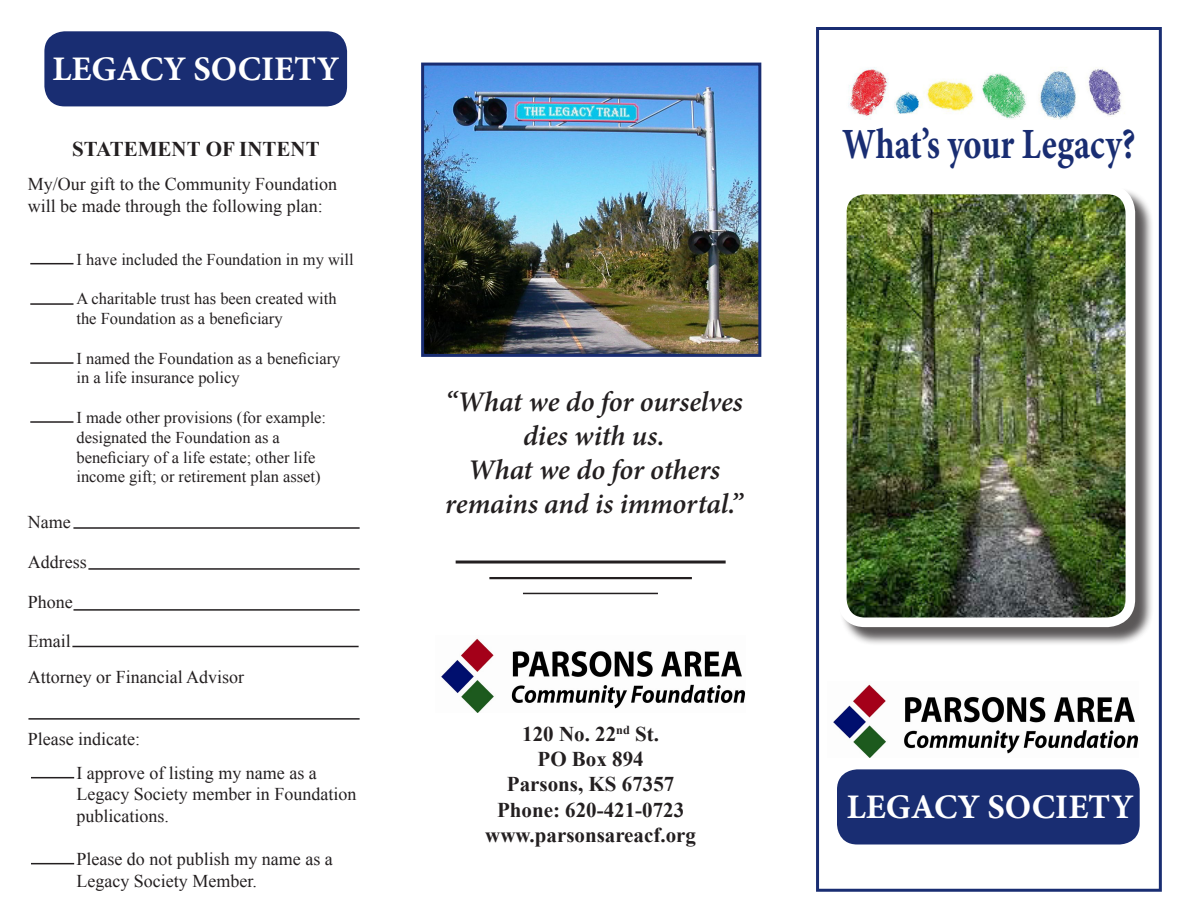
<style>
.page{position:relative;width:1188px;height:918px;background:#fff}
.page>*{position:absolute;margin:0;border:0;box-sizing:border-box;transform-origin:0 0}
.t1{font:700 43.2px "Minion Pro";color:#192d72;scale:.8 1}
.t2{font:700 34.5px "Minion Pro";color:#fff}
.t3{font:italic 600 28.5px "Minion Pro";letter-spacing:-.005em;color:#231f20}
.t4{font:700 21px "Times New Roman";color:#231f20}
.t5{font:18px/21.6px "Times New Roman";color:#231f20}
.t6{font:16.5px/19.8px "Times New Roman";color:#231f20}
</style>
<div class="page">
<div style="left:839px;top:187px;width:315px;height:459px;background:#231f20;opacity:.75"></div>
<img style="left:842px;top:189px;width:288px;height:433px">
<div style="left:837px;top:185px;width:298px;height:442px;border:10px solid #fff;border-radius:23px"></div>
<img style="left:848px;top:67px;width:277px;height:53px">
<img style="left:833px;top:684px;width:305px;height:74px">
<div style="left:837px;top:769px;width:303px;height:75px;background:#192d72;border-radius:20px"></div>
<img style="left:425px;top:67px;width:332px;height:286px">
<div style="left:421px;top:63px;width:340px;height:294px;border:3px solid #192d72"></div>
<hr style="left:30px;top:263px;width:44px;height:1px;background:#231f20">
<hr style="left:30px;top:303px;width:44px;height:2px;background:#231f20">
<hr style="left:30px;top:362px;width:44px;height:2px;background:#231f20">
<hr style="left:30px;top:421px;width:44px;height:2px;background:#231f20">
<hr style="left:73px;top:527px;width:287px;height:2px;background:#231f20">
<hr style="left:88px;top:568px;width:272px;height:2px;background:#231f20">
<hr style="left:74px;top:609px;width:286px;height:2px;background:#231f20">
<hr style="left:72px;top:646px;width:287px;height:1px;background:#231f20">
<hr style="left:28px;top:718px;width:332px;height:2px;background:#231f20">
<hr style="left:31px;top:777px;width:43px;height:1px;background:#231f20">
<hr style="left:31px;top:863px;width:43px;height:1px;background:#231f20">
<div style="left:44px;top:31px;width:303px;height:75px;background:#192d72;border-radius:20px"></div>
<img style="left:441px;top:638px;width:305px;height:74px">
<hr style="left:456px;top:561px;width:270px;height:3px;background:#231f20">
<hr style="left:489px;top:577px;width:203px;height:2px;background:#231f20">
<hr style="left:523px;top:593px;width:135px;height:1px;background:#231f20">
<div style="left:816px;top:27px;width:346px;height:865px;border:3px solid #192d72"></div>
<p class="t2" style="left:53px;top:44px;width:288px">LEGACY SOCIETY</p>
<p class="t4" style="left:72px;top:134px;width:249px">STATEMENT OF INTENT</p>
<p class="t5" style="left:28px;top:173px;width:311px">My/Our gift to the Community Foundation</p>
<p class="t5" style="left:28px;top:194px;width:296px">will be made through the following plan:</p>
<p class="t6" style="left:76px;top:249px;width:279px">I have included the Foundation in my will</p>
<p class="t6" style="left:76px;top:288px;width:262px">A charitable trust has been created with the Foundation as a beneficiary</p>
<p class="t6" style="left:76px;top:348px;width:265px">I named the Foundation as a beneficiary in a life insurance policy</p>
<p class="t6" style="left:76px;top:407px;width:251px">I made other provisions (for example: designated the Foundation as a beneficiary of a life estate; other life income gift; or retirement plan asset)</p>
<p class="t5" style="left:28px;top:511px;width:44px">Name</p>
<p class="t5" style="left:28px;top:551px;width:60px">Address</p>
<p class="t5" style="left:28px;top:590px;width:46px">Phone</p>
<p class="t5" style="left:28px;top:630px;width:45px">Email</p>
<p class="t5" style="left:28px;top:666px;width:218px">Attorney or Financial Advisor</p>
<p class="t5" style="left:28px;top:728px;width:114px">Please indicate:</p>
<p class="t5" style="left:76px;top:762px;width:281px">I approve of listing my name as a<br>Legacy Society member in Foundation publications.</p>
<p class="t5" style="left:76px;top:848px;width:258px">Please do not publish my name as a<br>Legacy Society Member.</p>
<p class="t3" style="left:445px;top:382px;width:299px">“What we do for ourselves</p>
<p class="t3" style="left:523px;top:416px;width:143px">dies with us.</p>
<p class="t3" style="left:468px;top:450px;width:254px">What we do for others</p>
<p class="t3" style="left:445px;top:484px;width:299px">remains and is immortal.”</p>
<p class="t4" style="left:522px;top:720px;width:138px">120 No. 22<sup>nd</sup> St.</p>
<p class="t4" style="left:538px;top:745px;width:108px">PO Box 894</p>
<p class="t4" style="left:507px;top:770px;width:169px">Parsons, KS 67357</p>
<p class="t4" style="left:497px;top:795px;width:189px">Phone: 620-421-0723</p>
<p class="t4" style="left:485px;top:820px;width:212px">www.parsonsareacf.org</p>
<p class="t1" style="left:842px;top:114px;width:368px">What’s your Legacy?</p>
<p class="t2" style="left:847px;top:782px;width:288px">LEGACY SOCIETY</p>
</div>
